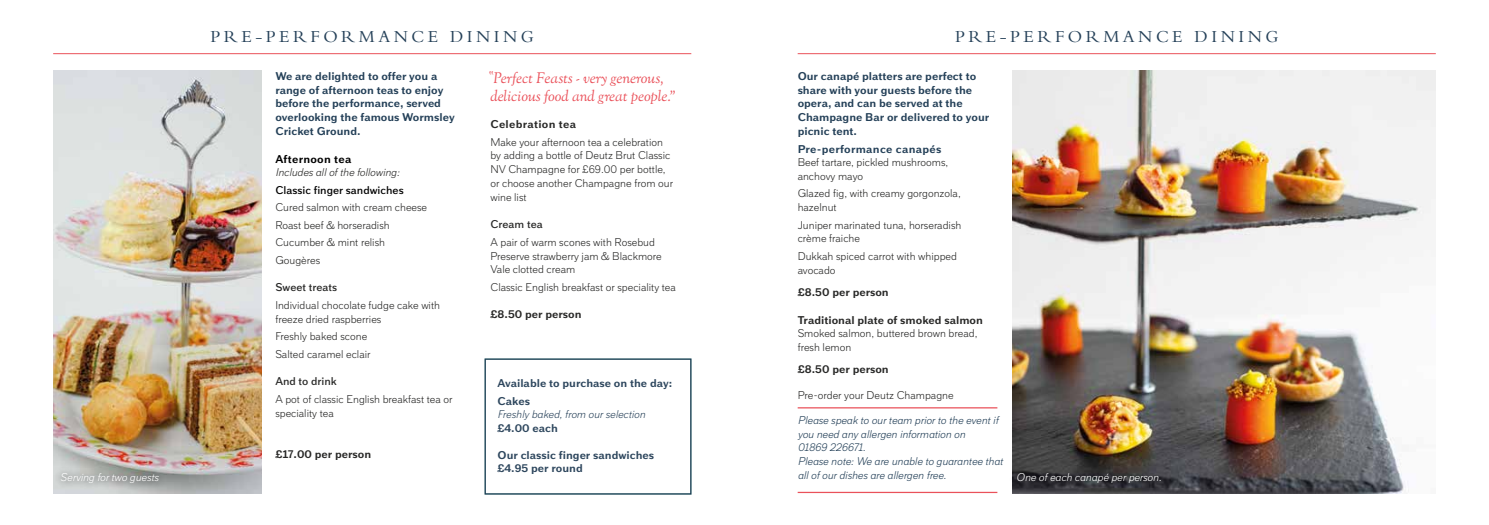
<style>
.page{position:relative;width:1489px;height:525px;background:#fff}
.page>*{position:absolute;margin:0;border:0;box-sizing:border-box;transform-origin:0 0}
.t1{font:17.5px "Bembo";letter-spacing:.2em;color:#244058}
.t2{font:italic 15px/18px "OFL Goudy St M";color:#ea515a}
.t3{font:300 11.25px/13.8px "Armitage";color:#282827}
.t4{font:700 11.25px/13.8px "Armitage";color:#244058}
.t5{font:italic 300 11.25px/13.8px "Armitage";color:#244058}
.t6{font:700 11.25px "Armitage";color:#282827}
.t7{font:700 11.25px/17.5px "Armitage";color:#2d465d}
.t8{font:italic 300 11.25px "Armitage";color:#fff}
.t9{font:600 11.25px "Armitage";color:#282827}
.t10{font:italic 300 11.25px "Armitage";color:#2d465d}
.t11{font:italic 300 11.25px "Armitage";color:#282827}
.t12{font:600 11.25px "Armitage";color:#000}
.t13{font:700 11.25px "Armitage";letter-spacing:.025em;color:#244058}
.t14{font:700 11.25px "Armitage";letter-spacing:.025em;color:#282827}
.t15{font:700 11.25px "Armitage";letter-spacing:.025em;color:#000}
</style>
<div class="page">
<hr style="left:53px;top:53px;width:638px;height:1px;background:#ea515a">
<hr style="left:797px;top:53px;width:638px;height:1px;background:#ea515a">
<img style="left:53px;top:71px;width:208px;height:422px">
<img style="left:1012px;top:71px;width:423px;height:422px">
<div style="left:1009px;top:465px;width:158px;height:24px;background:#000;opacity:.75"></div>
<div style="left:54px;top:465px;width:112px;height:25px;background:#000;opacity:.75"></div>
<hr style="left:797px;top:407px;width:200px;height:1px;background:#ea515a">
<hr style="left:797px;top:491px;width:200px;height:2px;background:#ea515a">
<div style="left:484px;top:358px;width:207px;height:136px;border:1px solid #244058"></div>
<h1 class="t1" style="left:210px;top:26px;width:325px">PRE-PERFORMANCE DINING</h1>
<h1 class="t1" style="left:955px;top:26px;width:325px">PRE-PERFORMANCE DINING</h1>
<p class="t4" style="left:275px;top:69px;width:181px">We are delighted to offer you a range of afternoon teas to enjoy before the performance, served overlooking the famous Wormsley<br>Cricket Ground.</p>
<p class="t15" style="left:275px;top:152px;width:78px">Afternoon tea</p>
<p class="t11" style="left:275px;top:166px;width:126px">Includes all of the following:</p>
<p class="t12" style="left:275px;top:183px;width:130px">Classic finger sandwiches</p>
<p class="t3" style="left:275px;top:198px;width:153px;line-height:17.5px">Cured salmon with cream cheese<br>Roast beef &amp; horseradish<br>Cucumber &amp; mint relish<br>Gougères</p>
<p class="t9" style="left:275px;top:281px;width:63px">Sweet treats</p>
<p class="t3" style="left:275px;top:298px;width:166px">Individual chocolate fudge cake with freeze dried raspberries</p>
<p class="t3" style="left:275px;top:327px;width:97px;line-height:17.5px">Freshly baked scone<br>Salted caramel eclair</p>
<p class="t9" style="left:275px;top:374px;width:63px">And to drink</p>
<p class="t3" style="left:275px;top:391px;width:178px">A pot of classic English breakfast tea or speciality tea</p>
<p class="t6" style="left:275px;top:447px;width:97px">£17.00 per person</p>
<h2 class="t2" style="left:490px;top:70px;width:187px">Perfect Feasts - very generous, delicious food and great people.”</h2>
<p class="t14" style="left:490px;top:117px;width:87px">Celebration tea</p>
<p class="t3" style="left:490px;top:135px;width:184px">Make your afternoon tea a celebration by adding a bottle of Deutz Brut Classic<br>NV Champagne for £69.00 per bottle, or choose another Champagne from our wine list</p>
<p class="t9" style="left:490px;top:217px;width:54px">Cream tea</p>
<p class="t3" style="left:490px;top:234px;width:173px">A pair of warm scones with Rosebud<br>Preserve strawberry jam &amp; Blackmore<br>Vale clotted cream</p>
<p class="t3" style="left:490px;top:280px;width:187px">Classic English breakfast or speciality tea</p>
<p class="t6" style="left:490px;top:307px;width:93px">£8.50 per person</p>
<p class="t4" style="left:797px;top:69px;width:193px">Our canapé platters are perfect to share with your guests before the opera, and can be served at the<br>Champagne Bar or delivered to your picnic tent.</p>
<p class="t13" style="left:797px;top:142px;width:145px">Pre-performance canapés</p>
<p class="t3" style="left:797px;top:155px;width:152px">Beef tartare, pickled mushrooms, anchovy mayo</p>
<p class="t3" style="left:797px;top:186px;width:165px">Glazed fig, with creamy gorgonzola, hazelnut</p>
<p class="t3" style="left:797px;top:217px;width:165px">Juniper marinated tuna, horseradish crème fraiche</p>
<p class="t3" style="left:797px;top:249px;width:161px">Dukkah spiced carrot with whipped avocado</p>
<p class="t6" style="left:797px;top:285px;width:93px">£8.50 per person</p>
<p class="t6" style="left:797px;top:313px;width:187px">Traditional plate of smoked salmon</p>
<p class="t3" style="left:797px;top:326px;width:181px">Smoked salmon, buttered brown bread, fresh lemon</p>
<p class="t6" style="left:797px;top:362px;width:93px">£8.50 per person</p>
<p class="t3" style="left:797px;top:387px;width:157px">Pre-order your Deutz Champagne</p>
<p class="t5" style="left:797px;top:412px;width:207px">Please speak to our team prior to the event if you need any allergen information on<br>01869 226671.<br>Please note: We are unable to guarantee that</p>
<p class="t7" style="left:497px;top:374px;width:176px">Available to purchase on the day:<br>Cakes</p>
<p class="t10" style="left:497px;top:407px;width:149px">Freshly baked, from our selection</p>
<p class="t7" style="left:497px;top:418px;width:62px">£4.00 each</p>
<p class="t7" style="left:497px;top:447px;width:158px;line-height:13.5px">Our classic finger sandwiches £4.95 per round</p>
<p class="t8" style="left:60px;top:470px;width:100px">Serving for two guests</p>
<p class="t5" style="left:797px;top:467px;width:150px">all of our dishes are allergen free.</p>
<p class="t8" style="left:1016px;top:470px;width:147px">One of each canapé per person.</p>
</div>
